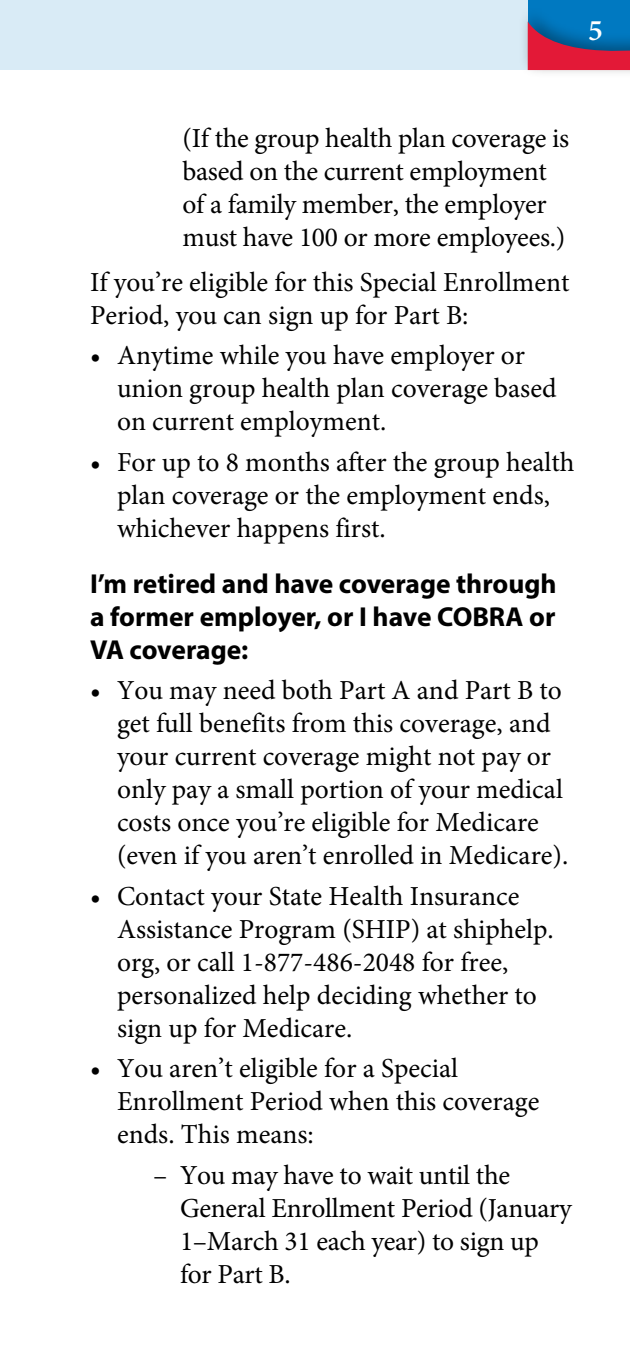
<style>
.page{position:relative;width:630px;height:1350px;background:#fff}
.page>*{position:absolute;margin:0;border:0;box-sizing:border-box;transform-origin:0 0}
.t1{font:600 30px "Minion Pro";color:#fff}
.ACCR__Second_bullets{font:27.5px/33px "Minion Pro";color:#000}
.ACCR__Header_3{font:700 27.5px/33px "Myriad Pro";color:#000;text-align:justify}
.ACCR__body_text{font:27.5px/33px "Minion Pro";color:#000}
</style>
<div class="page">
<div style="left:0;top:0;width:630px;height:70px;background:#d9ebf6"></div>
<div style="left:528px;top:0;width:102px;height:68px;background:#0079c1"></div>
<div style="left:518px;top:5px;width:112px;height:74px;background:#000;opacity:.35"></div>
<svg style="left:528px;top:21px;width:102px;height:49px"></svg>
<p class="t1" style="left:588px;top:10px;width:16px">5</p>
<p class="ACCR__Second_bullets" style="left:182px;top:122px;width:388px">(If the group health plan coverage is based on the current employment of a family member, the employer must have 100 or more employees.)</p>
<p class="ACCR__body_text" style="left:90px;top:266px;width:481px">If you’re eligible for this Special Enrollment<br>Period, you can sign up for Part B:</p>
<p class="ACCR__Second_bullets" style="left:117px;top:339px;width:441px;text-indent:-27px">• Anytime while you have employer or union group health plan coverage based on current employment.</p>
<p class="ACCR__Second_bullets" style="left:117px;top:446px;width:459px;text-indent:-27px">• For up to 8 months after the group health plan coverage or the employment ends, whichever happens first.</p>
<p class="ACCR__Header_3" style="left:90px;top:566px;width:468px">I’m retired and have coverage through a former employer, or I have COBRA or VA coverage:</p>
<p class="ACCR__Second_bullets" style="left:117px;top:674px;width:453px;text-indent:-27px">• You may need both Part A and Part B to get full benefits from this coverage, and your current coverage might not pay or only pay a small portion of your medical costs once you’re eligible for Medicare (even if you aren’t enrolled in Medicare).</p>
<p class="ACCR__Second_bullets" style="left:117px;top:880px;width:438px;text-indent:-27px">• Contact your State Health Insurance Assistance Program (SHIP) at shiphelp. org, or call 1-877-486-2048 for free, personalized help deciding whether to sign up for Medicare.</p>
<p class="ACCR__Second_bullets" style="left:117px;top:1052px;width:424px;text-indent:-27px">• You aren’t eligible for a Special<br>Enrollment Period when this coverage ends. This means:</p>
<p class="ACCR__Second_bullets" style="left:180px;top:1159px;width:393px;text-indent:-27px">– You may have to wait until the<br>General Enrollment Period (January<br>1–March 31 each year) to sign up for Part B.</p>
</div>
